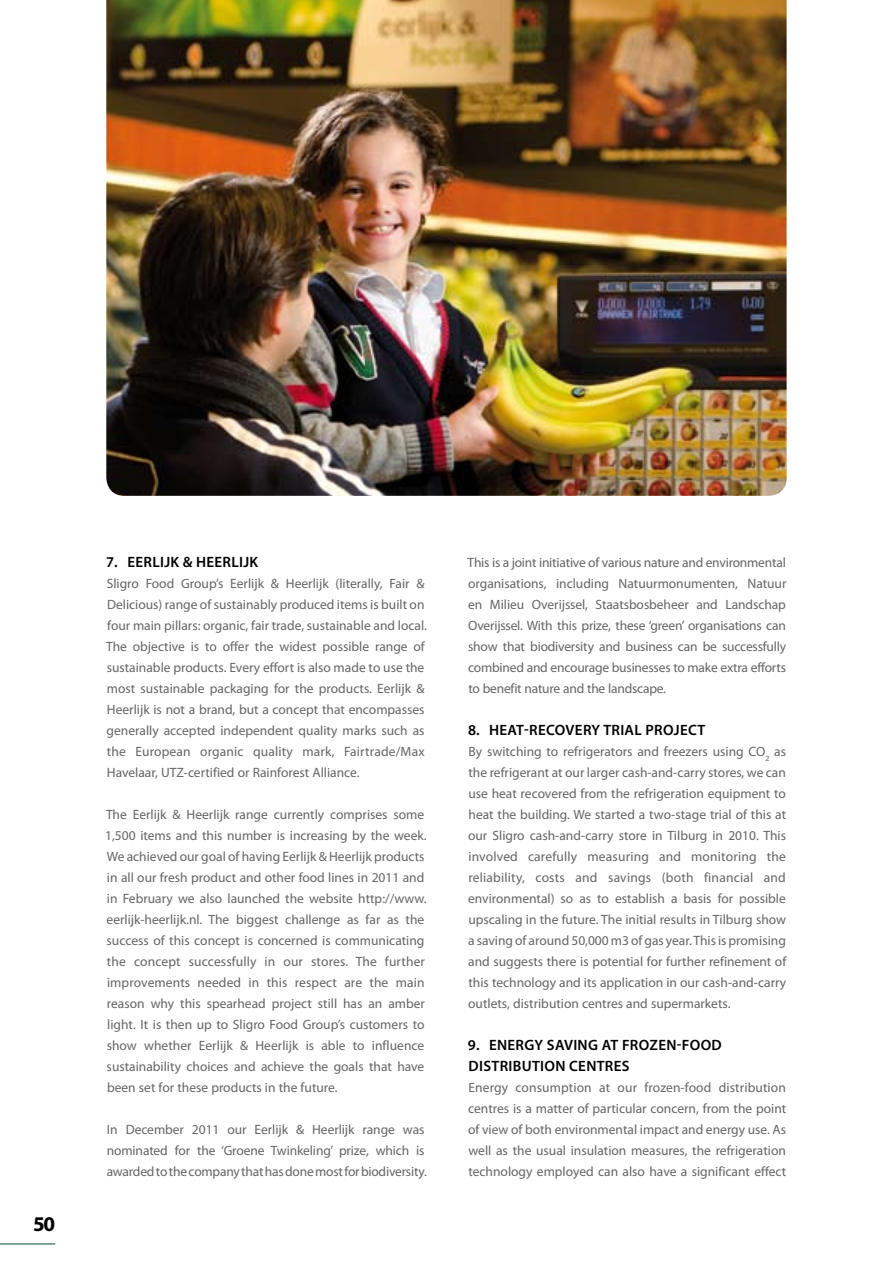
<style>
.page{position:relative;width:893px;height:1263px;background:#fff}
.page>*{position:absolute;margin:0;border:0;box-sizing:border-box;transform-origin:0 0}
.t1{font:700 21px "Myriad Pro";color:#000}
.t2{font:600 15px/21px "Myriad Pro";letter-spacing:.02em;color:#000}
.t3{font:13.5px/21px "Myriad Pro";color:#646567}
</style>
<div class="page">
<hr style="left:0;top:1243px;width:55px;height:1px;background:#00513b">
<img style="left:106px;top:0;width:681px;height:496px">
<h1 class="t1" style="left:33px;top:1210px;width:24px">50</h1>
<p class="t2" style="left:106px;top:551px;width:153px">7. EERLIJK &amp; HEERLIJK</p>
<p class="t3" style="left:106px;top:573px;width:322px">Sligro Food Group’s Eerlijk &amp; Heerlijk (literally, Fair &amp; Delicious) range of sustainably produced items is built on four main pillars: organic, fair trade, sustainable and local.<br>The objective is to offer the widest possible range of sustainable products. Every effort is also made to use the most sustainable packaging for the products. Eerlijk &amp; Heerlijk is not a brand, but a concept that encompasses generally accepted independent quality marks such as the European organic quality mark, Fairtrade/Max Havelaar, UTZ-certified or Rainforest Alliance.</p>
<p class="t3" style="left:105px;top:804px;width:323px">The Eerlijk &amp; Heerlijk range currently comprises some 1,500 items and this number is increasing by the week.<br>We achieved our goal of having Eerlijk &amp; Heerlijk products in all our fresh product and other food lines in 2011 and in February we also launched the website http://www. eerlijk-heerlijk.nl. The biggest challenge as far as the success of this concept is concerned is communicating the concept successfully in our stores. The further improvements needed in this respect are the main reason why this spearhead project still has an amber light. It is then up to Sligro Food Group’s customers to show whether Eerlijk &amp; Heerlijk is able to influence sustainability choices and achieve the goals that have been set for these products in the future.</p>
<p class="t3" style="left:107px;top:1119px;width:322px">In December 2011 our Eerlijk &amp; Heerlijk range was nominated for the ‘Groene Twinkeling’ prize, which is awardedtothecompanythathasdonemostforbiodiversity.</p>
<p class="t3" style="left:468px;top:552px;width:320px;text-align:justify">This is a joint initiative of various nature and environmental organisations, including Natuurmonumenten, Natuur en Milieu Overijssel, Staatsbosbeheer and Landschap Overijssel. With this prize, these ‘green’ organisations can show that biodiversity and business can be successfully combined and encourage businesses to make extra efforts to benefit nature and the landscape.</p>
<p class="t2" style="left:468px;top:719px;width:239px">8. H EAT-RECOVERY TRIAL PROJECT</p>
<p class="t3" style="left:468px;top:741px;width:320px;text-align:justify">By switching to refrigerators and freezers using CO<sub>2</sub> as the refrigerant at our larger cash-and-carry stores, we can use heat recovered from the refrigeration equipment to heat the building. We started a two-stage trial of this at our Sligro cash-and-carry store in Tilburg in 2010. This involved carefully measuring and monitoring the reliability, costs and savings (both financial and environmental) so as to establish a basis for possible upscaling in the future. The initial results in Tilburg show a saving of around 50,000 m3 of gas year.Thisis promising and suggests there is potential for further refinement of this technology and its application in our cash-and-carry outlets, distribution centres and supermarkets.</p>
<p class="t2" style="left:468px;top:1034px;width:255px">9. ENERGY SAVING AT FROZEN-FOOD<br>DISTRIBUTION CENTRES</p>
<p class="t3" style="left:468px;top:1077px;width:320px;text-align:justify">Energy consumption at our frozen-food distribution centres is a matter of particular concern, from the point of view of both environmental impact and energy use. As well as the usual insulation measures, the refrigeration technology employed can also have a significant effect</p>
</div>
